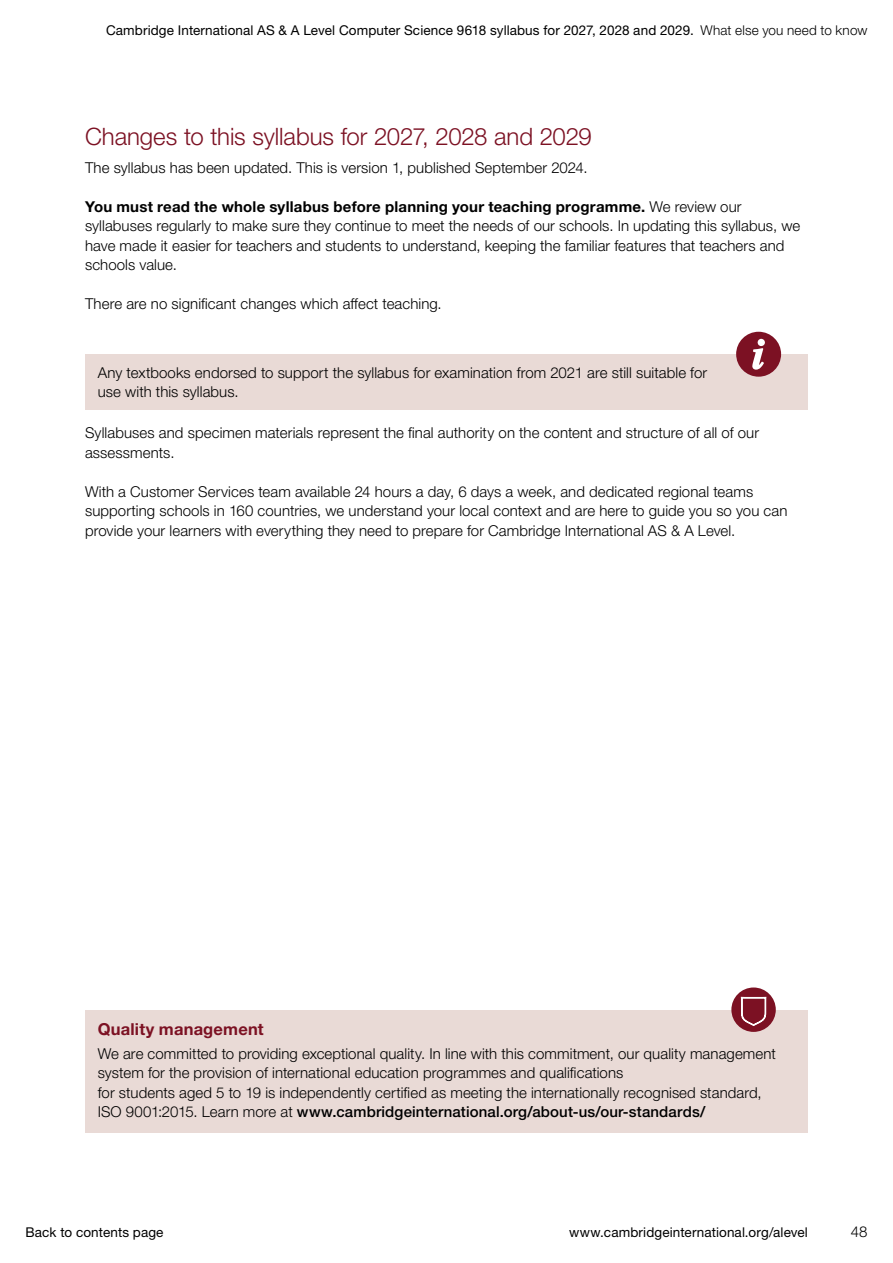
<style>
.page{position:relative;width:893px;height:1263px;background:#fff}
.page>*{position:absolute;margin:0;border:0;box-sizing:border-box;transform-origin:0 0}
.H2_Main_heading{font:300 24px "Helvetica Neue LTW1 G";letter-spacing:-.005em;color:#7c1123}
.Icon_box_heading{font:700 16.5px "Helvetica Neue LTW1 G";letter-spacing:.01em;color:#7c1123}
.Body_text{font:300 15px/19.5px "Helvetica Neue LTW1 G";letter-spacing:.005em;color:#000}
.t1{font:13.5px "Helvetica Neue LTW1 G";letter-spacing:.01em;color:#000}
.s1{font-weight:300}
.s2{font-weight:700}
.s3{font-weight:500}
</style>
<div class="page">
<div style="left:85px;top:354px;width:723px;height:56px;background:#e9dad6"></div>
<svg style="left:736px;top:332px;width:45px;height:45px"></svg>
<div style="left:85px;top:1010px;width:723px;height:123px;background:#e9dad6"></div>
<svg style="left:731px;top:987px;width:45px;height:45px"></svg>
<svg style="left:741px;top:997px;width:25px;height:29px"></svg>
<p class="t1" style="left:106px;top:22px;width:763px">Cambridge International AS &amp; A Level Computer Science 9618 syllabus for 2027, 2028 and 2029. <span class="s1">What else you need to know</span></p>
<h2 class="H2_Main_heading" style="left:85px;top:121px;width:508px">Changes to this syllabus for 2027, 2028 and 2029</h2>
<p class="Body_text" style="left:85px;top:158px;width:504px">The syllabus has been updated. This is version 1, published September 2024.</p>
<p class="Body_text" style="left:85px;top:197px;width:717px"><span class="s2">You must read the whole syllabus before planning your teaching programme.</span> We review our syllabuses regularly to make sure they continue to meet the needs of our schools. In updating this syllabus, we have made it easier for teachers and students to understand, keeping the familiar features that teachers and schools value.</p>
<p class="Body_text" style="left:85px;top:294px;width:358px">There are no significant changes which affect teaching.</p>
<p class="Body_text" style="left:98px;top:362px;width:611px">Any textbooks endorsed to support the syllabus for examination from 2021 are still suitable for use with this syllabus.</p>
<p class="Body_text" style="left:85px;top:423px;width:675px">Syllabuses and specimen materials represent the final authority on the content and structure of all of our assessments.</p>
<p class="Body_text" style="left:85px;top:482px;width:704px">With a Customer Services team available 24 hours a day, 6 days a week, and dedicated regional teams supporting schools in 160 countries, we understand your local context and are here to guide you so you can provide your learners with everything they need to prepare for Cambridge International AS &amp; A Level.</p>
<p class="Icon_box_heading" style="left:98px;top:1019px;width:167px">Quality management</p>
<p class="Body_text" style="left:98px;top:1043px;width:680px">We are committed to providing exceptional quality. In line with this commitment, our quality management system for the provision of international education programmes and qualifications<br>for students aged 5 to 19 is independently certified as meeting the internationally recognised standard, ISO 9001:2015. Learn more at <span class="s3">www.cambridgeinternational.org/about-us/our-standards/</span></p>
<p class="t1" style="left:26px;top:1224px;width:140px">Back to contents page</p>
<p class="t1" style="left:569px;top:1224px;width:240px">www.cambridgeinternational.org/alevel</p>
<p class="Body_text" style="left:851px;top:1222px;width:18px">48</p>
</div>
